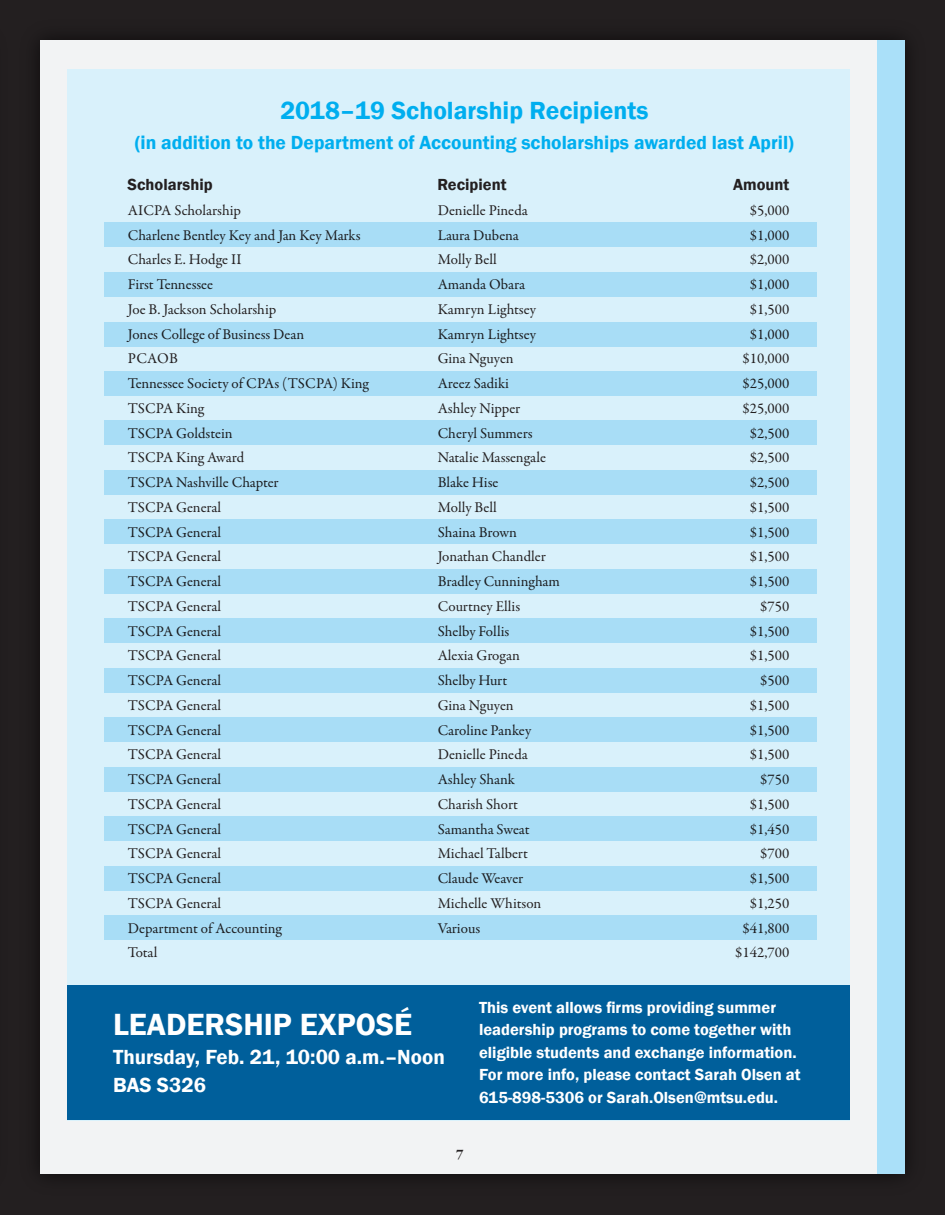
<style>
.page{position:relative;width:945px;height:1215px;background:#231f20}
.page>*{position:absolute;margin:0;border:0;box-sizing:border-box;transform-origin:0 0}
.BODY_TEXT_2018{font:600 31.5px "Franklin Gothic";color:#fff}
.BODY_TEXT_2018-2{font:600 25.5px "Franklin Gothic";color:#00aeef}
.BODY_TEXT_2018-3{font:600 21px/28.5px "Franklin Gothic";color:#fff}
.BODY_TEXT_2018-4{font:600 19.5px "Franklin Gothic";color:#00aeef}
.BODY_TEXT_2018-5{font:600 16.5px/22.5px "Franklin Gothic";color:#fff}
.BODY_TEXT_2018-6{font:600 16.5px "Franklin Gothic";color:#231f20}
.BODY_TEXT_2018-7{font:15px "Garamond Premr Pro";color:#231f20}
.t1{font:700 15px "Garamond Premr Pro";color:#231f20}
</style>
<div class="page">
<div style="left:40px;top:40px;width:864px;height:1134px;background:#f2f3f4"></div>
<div style="left:877px;top:40px;width:28px;height:1134px;background:#aae0f9"></div>
<div style="left:68px;top:69px;width:782px;height:1051px;background:#d9f1fb"></div>
<div style="left:104px;top:223px;width:712px;height:24px;background:#a8ddf6"></div>
<div style="left:104px;top:322px;width:712px;height:24px;background:#a8ddf6"></div>
<div style="left:104px;top:371px;width:712px;height:24px;background:#a8ddf6"></div>
<div style="left:104px;top:421px;width:712px;height:24px;background:#a8ddf6"></div>
<div style="left:104px;top:470px;width:712px;height:24px;background:#a8ddf6"></div>
<div style="left:104px;top:520px;width:712px;height:24px;background:#a8ddf6"></div>
<div style="left:104px;top:569px;width:712px;height:24px;background:#a8ddf6"></div>
<div style="left:104px;top:619px;width:712px;height:24px;background:#a8ddf6"></div>
<div style="left:104px;top:668px;width:712px;height:24px;background:#a8ddf6"></div>
<div style="left:104px;top:718px;width:712px;height:24px;background:#a8ddf6"></div>
<div style="left:104px;top:767px;width:712px;height:24px;background:#a8ddf6"></div>
<div style="left:104px;top:816px;width:712px;height:25px;background:#a8ddf6"></div>
<div style="left:104px;top:866px;width:712px;height:24px;background:#a8ddf6"></div>
<div style="left:104px;top:915px;width:712px;height:25px;background:#a8ddf6"></div>
<div style="left:104px;top:273px;width:712px;height:24px;background:#a8ddf6"></div>
<div style="left:68px;top:986px;width:782px;height:134px;background:#005f9b"></div>
<p class="BODY_TEXT_2018-2" style="left:280px;top:95px;width:370px">2018–19 Scholarship Recipients</p>
<p class="BODY_TEXT_2018-4" style="left:135px;top:131px;width:661px">(in addition to the Department of Accounting scholarships awarded last April)</p>
<p class="BODY_TEXT_2018-6" style="left:128px;top:175px;width:87px">Scholarship</p>
<p class="BODY_TEXT_2018-6" style="left:437px;top:175px;width:71px">Recipient</p>
<p class="BODY_TEXT_2018-6" style="left:733px;top:175px;width:58px">Amount</p>
<p class="BODY_TEXT_2018-7" style="left:128px;top:201px;width:115px">AICPA Scholarship</p>
<p class="BODY_TEXT_2018-7" style="left:128px;top:226px;width:234px">Charlene Bentley Key and Jan Key Marks</p>
<p class="BODY_TEXT_2018-7" style="left:128px;top:251px;width:115px">Charles E. Hodge II</p>
<p class="BODY_TEXT_2018-7" style="left:128px;top:275px;width:87px">First Tennessee</p>
<p class="BODY_TEXT_2018-7" style="left:128px;top:300px;width:150px">Joe B. Jackson Scholarship</p>
<p class="BODY_TEXT_2018-7" style="left:128px;top:325px;width:178px">Jones College of Business Dean</p>
<p class="BODY_TEXT_2018-7" style="left:128px;top:350px;width:52px">PCAOB</p>
<p class="BODY_TEXT_2018-7" style="left:128px;top:374px;width:243px">Tennessee Society of CPAs (TSCPA) King</p>
<p class="BODY_TEXT_2018-7" style="left:128px;top:399px;width:78px">TSCPA King</p>
<p class="BODY_TEXT_2018-7" style="left:128px;top:424px;width:106px">TSCPA Goldstein</p>
<p class="BODY_TEXT_2018-7" style="left:128px;top:449px;width:118px">TSCPA King Award</p>
<p class="BODY_TEXT_2018-7" style="left:128px;top:473px;width:152px">TSCPA Nashville Chapter</p>
<p class="BODY_TEXT_2018-7" style="left:128px;top:498px;width:95px">TSCPA General</p>
<p class="BODY_TEXT_2018-7" style="left:128px;top:523px;width:95px">TSCPA General</p>
<p class="BODY_TEXT_2018-7" style="left:128px;top:548px;width:95px">TSCPA General</p>
<p class="BODY_TEXT_2018-7" style="left:128px;top:572px;width:95px">TSCPA General</p>
<p class="BODY_TEXT_2018-7" style="left:128px;top:597px;width:95px">TSCPA General</p>
<p class="BODY_TEXT_2018-7" style="left:128px;top:622px;width:95px">TSCPA General</p>
<p class="BODY_TEXT_2018-7" style="left:128px;top:647px;width:95px">TSCPA General</p>
<p class="BODY_TEXT_2018-7" style="left:128px;top:671px;width:95px">TSCPA General</p>
<p class="BODY_TEXT_2018-7" style="left:128px;top:696px;width:95px">TSCPA General</p>
<p class="BODY_TEXT_2018-7" style="left:128px;top:721px;width:95px">TSCPA General</p>
<p class="BODY_TEXT_2018-7" style="left:128px;top:746px;width:95px">TSCPA General</p>
<p class="BODY_TEXT_2018-7" style="left:128px;top:770px;width:95px">TSCPA General</p>
<p class="BODY_TEXT_2018-7" style="left:128px;top:795px;width:95px">TSCPA General</p>
<p class="BODY_TEXT_2018-7" style="left:128px;top:820px;width:95px">TSCPA General</p>
<p class="BODY_TEXT_2018-7" style="left:128px;top:845px;width:95px">TSCPA General</p>
<p class="BODY_TEXT_2018-7" style="left:128px;top:869px;width:95px">TSCPA General</p>
<p class="BODY_TEXT_2018-7" style="left:128px;top:894px;width:95px">TSCPA General</p>
<p class="BODY_TEXT_2018-7" style="left:128px;top:919px;width:155px">Department of Accounting</p>
<p class="BODY_TEXT_2018-7" style="left:128px;top:944px;width:31px">Total</p>
<p class="BODY_TEXT_2018-7" style="left:438px;top:201px;width:91px">Denielle Pineda</p>
<p class="BODY_TEXT_2018-7" style="left:438px;top:226px;width:82px">Laura Dubena</p>
<p class="BODY_TEXT_2018-7" style="left:438px;top:251px;width:61px">Molly Bell</p>
<p class="BODY_TEXT_2018-7" style="left:438px;top:275px;width:89px">Amanda Obara</p>
<p class="BODY_TEXT_2018-7" style="left:438px;top:300px;width:100px">Kamryn Lightsey</p>
<p class="BODY_TEXT_2018-7" style="left:438px;top:325px;width:100px">Kamryn Lightsey</p>
<p class="BODY_TEXT_2018-7" style="left:438px;top:350px;width:77px">Gina Nguyen</p>
<p class="BODY_TEXT_2018-7" style="left:438px;top:374px;width:73px">Areez Sadiki</p>
<p class="BODY_TEXT_2018-7" style="left:438px;top:399px;width:84px">Ashley Nipper</p>
<p class="BODY_TEXT_2018-7" style="left:438px;top:424px;width:96px">Cheryl Summers</p>
<p class="BODY_TEXT_2018-7" style="left:438px;top:449px;width:110px">Natalie Massengale</p>
<p class="BODY_TEXT_2018-7" style="left:438px;top:473px;width:62px">Blake Hise</p>
<p class="BODY_TEXT_2018-7" style="left:438px;top:498px;width:61px">Molly Bell</p>
<p class="BODY_TEXT_2018-7" style="left:438px;top:523px;width:81px">Shaina Brown</p>
<p class="BODY_TEXT_2018-7" style="left:438px;top:548px;width:110px">Jonathan Chandler</p>
<p class="BODY_TEXT_2018-7" style="left:438px;top:572px;width:124px">Bradley Cunningham</p>
<p class="BODY_TEXT_2018-7" style="left:438px;top:597px;width:84px">Courtney Ellis</p>
<p class="BODY_TEXT_2018-7" style="left:438px;top:622px;width:73px">Shelby Follis</p>
<p class="BODY_TEXT_2018-7" style="left:438px;top:647px;width:84px">Alexia Grogan</p>
<p class="BODY_TEXT_2018-7" style="left:438px;top:671px;width:71px">Shelby Hurt</p>
<p class="BODY_TEXT_2018-7" style="left:438px;top:696px;width:77px">Gina Nguyen</p>
<p class="BODY_TEXT_2018-7" style="left:438px;top:721px;width:95px">Caroline Pankey</p>
<p class="BODY_TEXT_2018-7" style="left:438px;top:746px;width:91px">Denielle Pineda</p>
<p class="BODY_TEXT_2018-7" style="left:438px;top:770px;width:79px">Ashley Shank</p>
<p class="BODY_TEXT_2018-7" style="left:438px;top:795px;width:82px">Charish Short</p>
<p class="BODY_TEXT_2018-7" style="left:438px;top:820px;width:93px">Samantha Sweat</p>
<p class="BODY_TEXT_2018-7" style="left:438px;top:845px;width:92px">Michael Talbert</p>
<p class="BODY_TEXT_2018-7" style="left:438px;top:869px;width:87px">Claude Weaver</p>
<p class="BODY_TEXT_2018-7" style="left:438px;top:894px;width:105px">Michelle Whitson</p>
<p class="BODY_TEXT_2018-7" style="left:438px;top:919px;width:44px">Various</p>
<p class="BODY_TEXT_2018-7" style="left:750px;top:201px;width:41px">$5,000</p>
<p class="BODY_TEXT_2018-7" style="left:750px;top:226px;width:41px">$1,000</p>
<p class="BODY_TEXT_2018-7" style="left:750px;top:251px;width:41px">$2,000</p>
<p class="BODY_TEXT_2018-7" style="left:750px;top:275px;width:41px">$1,000</p>
<p class="BODY_TEXT_2018-7" style="left:750px;top:300px;width:41px">$1,500</p>
<p class="BODY_TEXT_2018-7" style="left:750px;top:325px;width:41px">$1,000</p>
<p class="BODY_TEXT_2018-7" style="left:742px;top:350px;width:48px">$10,000</p>
<p class="BODY_TEXT_2018-7" style="left:742px;top:374px;width:48px">$25,000</p>
<p class="BODY_TEXT_2018-7" style="left:742px;top:399px;width:48px">$25,000</p>
<p class="BODY_TEXT_2018-7" style="left:750px;top:424px;width:41px">$2,500</p>
<p class="BODY_TEXT_2018-7" style="left:750px;top:449px;width:41px">$2,500</p>
<p class="BODY_TEXT_2018-7" style="left:750px;top:473px;width:41px">$2,500</p>
<p class="BODY_TEXT_2018-7" style="left:750px;top:498px;width:41px">$1,500</p>
<p class="BODY_TEXT_2018-7" style="left:750px;top:523px;width:41px">$1,500</p>
<p class="BODY_TEXT_2018-7" style="left:750px;top:548px;width:41px">$1,500</p>
<p class="BODY_TEXT_2018-7" style="left:750px;top:572px;width:41px">$1,500</p>
<p class="BODY_TEXT_2018-7" style="left:760px;top:597px;width:31px">$750</p>
<p class="BODY_TEXT_2018-7" style="left:750px;top:622px;width:41px">$1,500</p>
<p class="BODY_TEXT_2018-7" style="left:750px;top:647px;width:41px">$1,500</p>
<p class="BODY_TEXT_2018-7" style="left:760px;top:671px;width:31px">$500</p>
<p class="BODY_TEXT_2018-7" style="left:750px;top:696px;width:41px">$1,500</p>
<p class="BODY_TEXT_2018-7" style="left:750px;top:721px;width:41px">$1,500</p>
<p class="BODY_TEXT_2018-7" style="left:750px;top:746px;width:41px">$1,500</p>
<p class="BODY_TEXT_2018-7" style="left:760px;top:770px;width:31px">$750</p>
<p class="BODY_TEXT_2018-7" style="left:750px;top:795px;width:41px">$1,500</p>
<p class="BODY_TEXT_2018-7" style="left:750px;top:820px;width:41px">$1,450</p>
<p class="BODY_TEXT_2018-7" style="left:760px;top:845px;width:31px">$700</p>
<p class="BODY_TEXT_2018-7" style="left:750px;top:869px;width:41px">$1,500</p>
<p class="BODY_TEXT_2018-7" style="left:750px;top:894px;width:41px">$1,250</p>
<p class="BODY_TEXT_2018-7" style="left:742px;top:919px;width:48px">$41,800</p>
<p class="BODY_TEXT_2018-7" style="left:735px;top:944px;width:56px">$142,700</p>
<p class="BODY_TEXT_2018" style="left:113px;top:1006px;width:301px">LEADERSHIP EXPOSÉ</p>
<p class="BODY_TEXT_2018-3" style="left:113px;top:1043px;width:333px">Thursday, Feb. 21, 10:00 a.m.–Noon<br>BAS S326</p>
<p class="BODY_TEXT_2018-5" style="left:479px;top:996px;width:323px">This event allows firms providing summer leadership programs to come together with eligible students and exchange information.<br>For more info, please contact Sarah Olsen at 615-898-5306 or Sarah.Olsen@mtsu.edu.</p>
<p class="t1" style="left:456px;top:1146px;width:9px">7</p>
</div>
